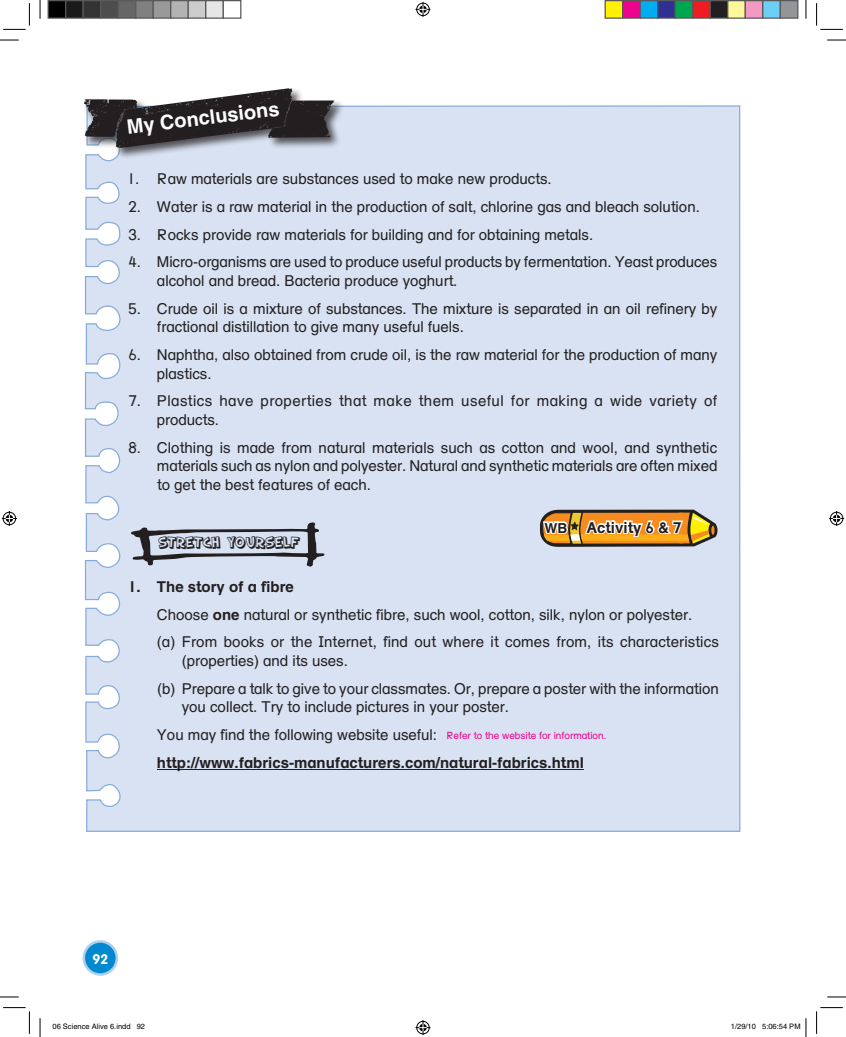
<style>
.page{position:relative;width:846px;height:1037px;background:#fff}
.page>*{position:absolute;margin:0;border:0;box-sizing:border-box;transform-origin:0 0}
.t1{font:700 20px "Longman English";color:#fff}
.t2{font:15px/18.8px "Longman English";color:#231f20}
.t3{font:15px/18.8px "Longman English";letter-spacing:.03em;color:#231f20}
.t4{font:700 15px "Longman English";color:#231f20}
.t5{font:14.5px "SF Slapstick Comic Shaded";color:#231f20}
.t6{font:700 13.75px "Longman English";color:#231f20}
.t7{font:700 13.75px "VAG Rounded";color:#fff}
.t8{font:10px "Longman English";color:#ed028c}
.t9{font:7.5px "Helvetica";color:#000}
.s1{font-weight:700}
</style>
<div class="page">
<div style="left:84px;top:105px;width:657px;height:727px;background:#d8e2f2"></div>
<div style="left:82px;top:86px;width:263px;height:73px;background:#231f20;opacity:.75"></div>
<svg style="left:84px;top:88px;width:250px;height:60px"></svg>
<svg style="left:130px;top:522px;width:194px;height:45px;background:#b3bac7"></svg>
<svg style="left:540px;top:492px;width:177px;height:71px;background:#cfbca1"></svg>
<hr style="left:157px;top:769px;width:426px;height:1px;background:#231f20">
<div style="left:84px;top:941px;width:33px;height:33px;background:#0089cf;border-radius:50%"></div>
<div style="left:83px;top:940px;width:35px;height:35px;border:2px solid #accfed;border-radius:50%"></div>
<svg style="left:0;top:39px;width:19px;height:2px"></svg>
<svg style="left:827px;top:39px;width:18px;height:2px"></svg>
<svg style="left:0;top:996px;width:19px;height:1px"></svg>
<svg style="left:827px;top:996px;width:18px;height:1px"></svg>
<svg style="left:39px;top:0;width:2px;height:19px"></svg>
<svg style="left:39px;top:1018px;width:2px;height:19px"></svg>
<svg style="left:805px;top:0;width:1px;height:19px"></svg>
<svg style="left:3px;top:3px;width:27px;height:27px"></svg>
<svg style="left:3px;top:1007px;width:27px;height:27px"></svg>
<svg style="left:816px;top:3px;width:26px;height:27px"></svg>
<svg style="left:816px;top:1007px;width:26px;height:27px"></svg>
<svg style="left:415px;top:2px;width:15px;height:15px"></svg>
<svg style="left:415px;top:1020px;width:15px;height:15px"></svg>
<svg style="left:2px;top:511px;width:15px;height:15px"></svg>
<svg style="left:829px;top:511px;width:14px;height:15px"></svg>
<div style="left:48px;top:1px;width:18px;height:17px;background:#000"></div>
<div style="left:48px;top:0;width:18px;height:19px;border:1px solid #595959"></div>
<div style="left:66px;top:1px;width:17px;height:17px;background:#1a1a1a"></div>
<div style="left:65px;top:0;width:19px;height:19px;border:1px solid #595959"></div>
<div style="left:83px;top:1px;width:18px;height:17px;background:#333"></div>
<div style="left:83px;top:0;width:18px;height:19px;border:1px solid #595959"></div>
<div style="left:101px;top:1px;width:17px;height:17px;background:#4d4d4d"></div>
<div style="left:100px;top:0;width:19px;height:19px;border:1px solid #595959"></div>
<div style="left:118px;top:1px;width:18px;height:17px;background:#666"></div>
<div style="left:118px;top:0;width:18px;height:19px;border:1px solid #595959"></div>
<div style="left:136px;top:1px;width:17px;height:17px;background:#808080"></div>
<div style="left:135px;top:0;width:19px;height:19px;border:1px solid #595959"></div>
<div style="left:153px;top:1px;width:18px;height:17px;background:#999"></div>
<div style="left:153px;top:0;width:18px;height:19px;border:1px solid #595959"></div>
<div style="left:171px;top:1px;width:17px;height:17px;background:#b3b3b3"></div>
<div style="left:170px;top:0;width:19px;height:19px;border:1px solid #595959"></div>
<div style="left:188px;top:1px;width:18px;height:17px;background:#ccc"></div>
<div style="left:188px;top:0;width:18px;height:19px;border:1px solid #595959"></div>
<div style="left:206px;top:1px;width:17px;height:17px;background:#e6e6e6"></div>
<div style="left:205px;top:0;width:19px;height:19px;border:1px solid #595959"></div>
<div style="left:223px;top:0;width:18px;height:19px;border:1px solid #595959"></div>
<div style="left:605px;top:1px;width:17px;height:17px;background:#fff101"></div>
<div style="left:604px;top:0;width:19px;height:19px;border:1px solid #595959"></div>
<div style="left:622px;top:1px;width:18px;height:17px;background:#ed028c"></div>
<div style="left:622px;top:0;width:18px;height:19px;border:1px solid #595959"></div>
<div style="left:640px;top:1px;width:17px;height:17px;background:#00aeef"></div>
<div style="left:639px;top:0;width:19px;height:19px;border:1px solid #595959"></div>
<div style="left:657px;top:1px;width:18px;height:17px;background:#2e3092"></div>
<div style="left:657px;top:0;width:18px;height:19px;border:1px solid #595959"></div>
<div style="left:675px;top:1px;width:17px;height:17px;background:#00a54f"></div>
<div style="left:674px;top:0;width:19px;height:19px;border:1px solid #595959"></div>
<div style="left:692px;top:1px;width:18px;height:17px;background:#ee1d23"></div>
<div style="left:692px;top:0;width:18px;height:19px;border:1px solid #595959"></div>
<div style="left:710px;top:1px;width:17px;height:17px;background:#231f20"></div>
<div style="left:709px;top:0;width:19px;height:19px;border:1px solid #595959"></div>
<div style="left:727px;top:1px;width:18px;height:17px;background:#fff79a"></div>
<div style="left:727px;top:0;width:18px;height:19px;border:1px solid #595959"></div>
<div style="left:745px;top:1px;width:17px;height:17px;background:#f499c2"></div>
<div style="left:744px;top:0;width:19px;height:19px;border:1px solid #595959"></div>
<div style="left:762px;top:1px;width:18px;height:17px;background:#6bcff6"></div>
<div style="left:762px;top:0;width:18px;height:19px;border:1px solid #595959"></div>
<div style="left:780px;top:1px;width:17px;height:17px;background:#939598"></div>
<div style="left:779px;top:0;width:19px;height:19px;border:1px solid #595959"></div>
<svg style="left:805px;top:1018px;width:1px;height:19px"></svg>
<h1 class="t1" style="left:125px;top:115px;width:155px;rotate:-7deg">My Conclusions</h1>
<p class="t2" style="left:129px;top:170px;width:424px">1. Raw materials are substances used to make new products.</p>
<p class="t2" style="left:129px;top:197px;width:572px">2. Water is a raw material in the production of salt, chlorine gas and bleach solution.</p>
<p class="t2" style="left:129px;top:225px;width:466px">3. Rocks provide raw materials for building and for obtaining metals.</p>
<p class="t2" style="left:157px;top:252px;width:561px;text-indent:-28px">4. Micro-organisms are used to produce useful products by fermentation. Yeast produces alcohol and bread. Bacteria produce yoghurt.</p>
<p class="t2" style="left:157px;top:299px;width:561px;text-indent:-28px">5. Crude oil is a mixture of substances. The mixture is separated in an oil refinery by fractional distillation to give many useful fuels.</p>
<p class="t2" style="left:157px;top:345px;width:561px;text-indent:-28px">6. Naphtha, also obtained from crude oil, is the raw material for the production of many plastics.</p>
<p class="t3" style="left:157px;top:392px;width:561px;text-indent:-28px">7. Plastics have properties that make them useful for making a wide variety of products.</p>
<p class="t2" style="left:157px;top:438px;width:562px;text-align:justify;text-indent:-28px">8. Clothing is made from natural materials such as cotton and wool, and synthetic materials such as nylon and polyester. Natural and synthetic materials are often mixed to get the best features of each.</p>
<p class="t5" style="left:159px;top:532px;width:142px">STRETCH YOURSELF</p>
<p class="t6" style="left:544px;top:519px;width:24px">WB</p>
<p class="t4" style="left:586px;top:518px;width:97px">Activity 6 &amp; 7</p>
<p class="t2" style="left:157px;top:573px;width:563px;line-height:27.6px;text-indent:-28px"><span class="s1">1. The story of a fibre<br></span>Choose <span class="s1">one</span> natural or synthetic fibre, such wool, cotton, silk, nylon or polyester.<br>(a) From books or the Internet, find out where it comes from, its characteristics</p>
<p class="t2" style="left:157px;top:647px;width:563px;line-height:27.6px;text-indent:25px">(properties) and its uses.<br>(b) Prepare a talk to give to your classmates. Or, prepare a poster with the information</p>
<p class="t2" style="left:157px;top:693px;width:353px;line-height:27.6px;text-indent:25px">you collect. Try to include pictures in your poster.<br>You may find the following website useful:</p>
<p class="t4" style="left:157px;top:753px;width:428px">http://www.fabrics-manufacturers.com/natural-fabrics.html</p>
<p class="t8" style="left:446px;top:729px;width:161px">Refer to the website for information.</p>
<p class="t7" style="left:92px;top:950px;width:17px">92</p>
<p class="t9" style="left:53px;top:1022px;width:94px">06 Science Alive 6.indd 92</p>
<p class="t9" style="left:730px;top:1022px;width:71px">1/29/10 5:06:54 PM</p>
</div>
